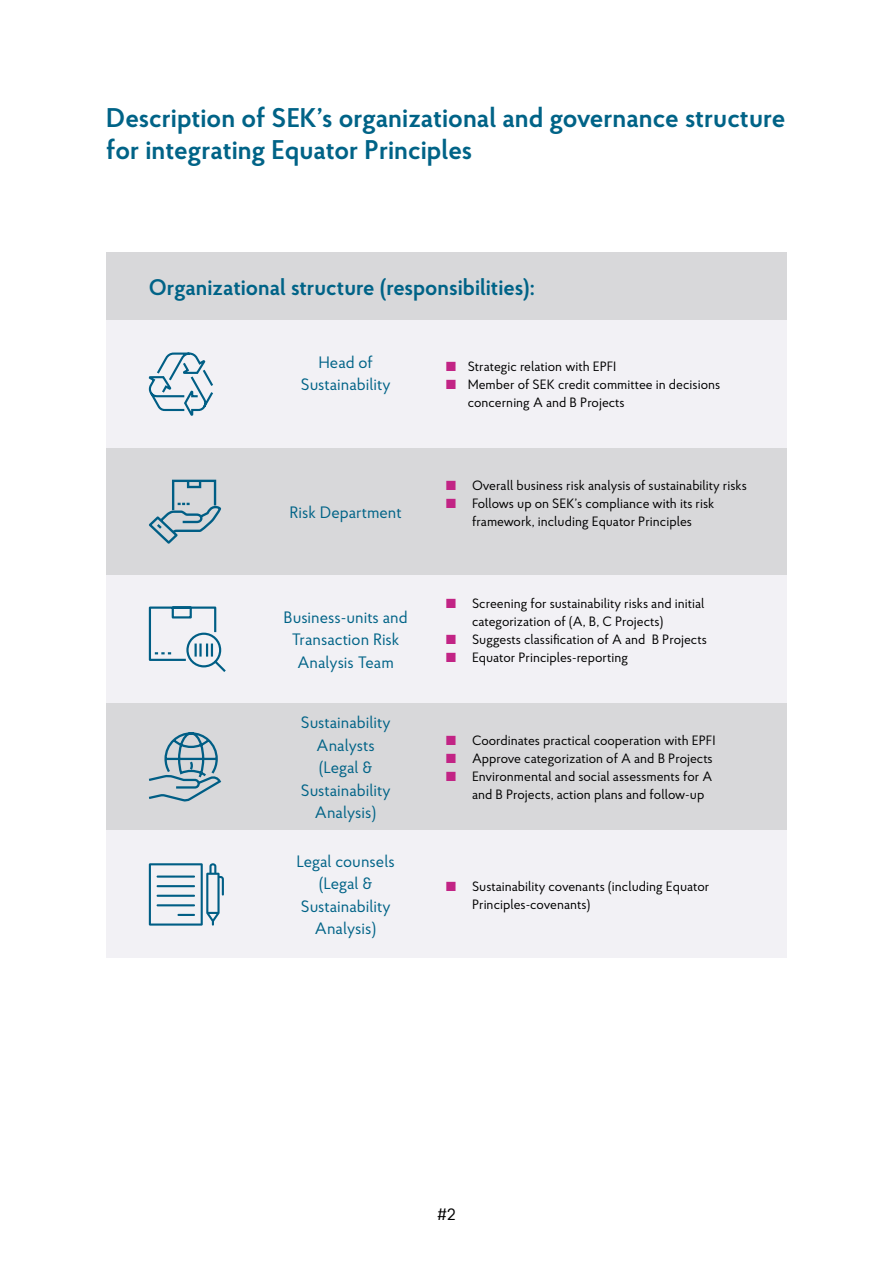
<style>
.page{position:relative;width:893px;height:1263px;background:#fff}
.page>*{position:absolute;margin:0;border:0;box-sizing:border-box;transform-origin:0 0}
.t1{font:600 27px/32.4px "Proba Pro";color:#006387}
.t2{font:600 22.5px "Proba Pro";color:#006387}
.t3{font:16.5px/22.5px "Proba Pro";color:#006387;text-align:center}
.t4{font:16.5px "Proba Pro";color:#000}
.t5{font:13.5px/18px "Proba Pro";color:#000}
.s1{font-family:"Merriweather";font-size:16.5px;color:#c22485}
</style>
<div class="page">
<div style="left:106px;top:252px;width:681px;height:68px;background:#d8d8da"></div>
<div style="left:106px;top:320px;width:681px;height:128px;background:#f2f1f5"></div>
<div style="left:106px;top:448px;width:681px;height:127px;background:#d8d8da"></div>
<div style="left:106px;top:575px;width:681px;height:128px;background:#f2f1f5"></div>
<div style="left:106px;top:703px;width:681px;height:128px;background:#d8d8da"></div>
<div style="left:106px;top:831px;width:681px;height:127px;background:#f2f1f5"></div>
<svg style="left:148px;top:352px;width:65px;height:64px"></svg>
<svg style="left:149px;top:479px;width:73px;height:65px"></svg>
<svg style="left:148px;top:606px;width:78px;height:66px"></svg>
<svg style="left:149px;top:732px;width:73px;height:70px"></svg>
<svg style="left:149px;top:863px;width:75px;height:63px"></svg>
<p class="t1" style="left:106px;top:101px;width:680px">Description of SEK’s organizational and governance structure for integrating Equator Principles</p>
<p class="t2" style="left:149px;top:273px;width:388px">Organizational structure (responsibilities):</p>
<p class="t3" style="left:318px;top:351px;width:56px">Head of</p>
<p class="t3" style="left:301px;top:373px;width:91px">Sustainability</p>
<p class="t3" style="left:290px;top:501px;width:114px">Risk Department</p>
<p class="t3" style="left:284px;top:606px;width:126px">Business-units and<br>Transaction Risk<br>Analysis Team</p>
<p class="t3" style="left:301px;top:711px;width:91px">Sustainability<br>Analysts (Legal &amp;<br>Sustainability<br>Analysis)</p>
<p class="t3" style="left:297px;top:850px;width:100px">Legal counsels (Legal &amp;<br>Sustainability<br>Analysis)</p>
<p class="t5" style="left:446px;top:357px;width:171px"><span class="s1">◼</span> Strategic relation with EPFI</p>
<p class="t5" style="left:468px;top:375px;width:254px;text-indent:-21px"><span class="s1">◼</span> Member of SEK credit committee in decisions concerning A and B Projects</p>
<p class="t5" style="left:446px;top:476px;width:302px"><span class="s1">◼</span> Overall business risk analysis of sustainability risks</p>
<p class="t5" style="left:446px;top:494px;width:269px;text-align:center"><span class="s1">◼</span> Follows up on SEK’s compliance with its risk framework, including Equator Principles</p>
<p class="t5" style="left:472px;top:594px;width:234px;text-indent:-26px"><span class="s1">◼</span> Screening for sustainability risks and initial categorization of (A, B, C Projects)</p>
<p class="t5" style="left:446px;top:630px;width:262px"><span class="s1">◼</span> Suggests classification of A and B Projects</p>
<p class="t5" style="left:446px;top:648px;width:183px"><span class="s1">◼</span> Equator Principles-reporting</p>
<p class="t5" style="left:446px;top:731px;width:271px"><span class="s1">◼</span> Coordinates practical cooperation with EPFI</p>
<p class="t5" style="left:446px;top:749px;width:268px"><span class="s1">◼</span> Approve categorization of A and B Projects</p>
<p class="t5" style="left:472px;top:767px;width:242px;text-indent:-26px"><span class="s1">◼</span> Environmental and social assessments for A and B Projects, action plans and follow-up</p>
<p class="t5" style="left:472px;top:877px;width:239px;text-indent:-26px"><span class="s1">◼</span> Sustainability covenants (including Equator<br>Principles-covenants)</p>
<p class="t4" style="left:437px;top:1204px;width:20px">#2</p>
</div>
